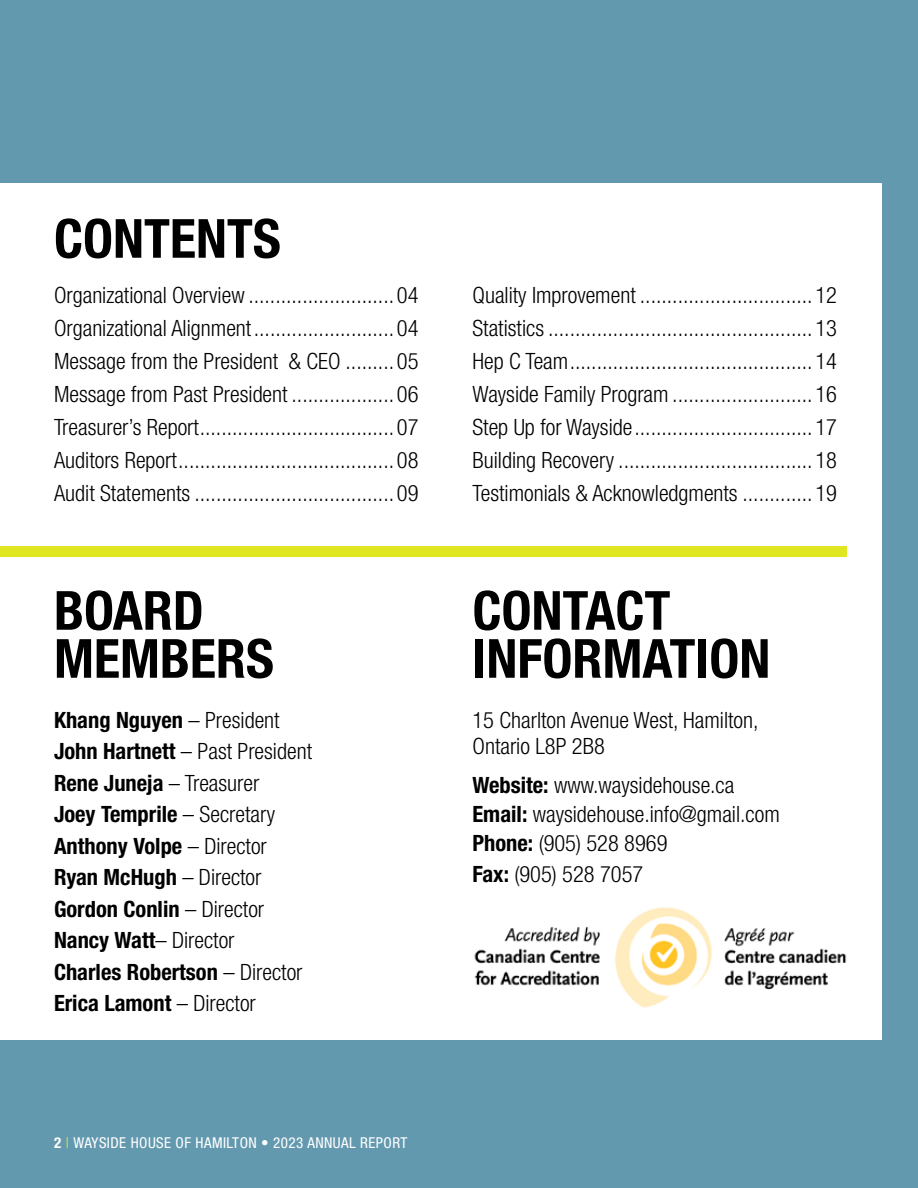
<style>
.page{position:relative;width:918px;height:1188px;background:#6399af}
.page>*{position:absolute;margin:0;border:0;box-sizing:border-box;transform-origin:0 0}
.t1{font:700 condensed 54px/48px "Helvetica Neue LT Std";color:#000}
.t2{font:300 condensed 22.5px/33px "Helvetica Neue LT Std";color:#000;text-align:justify}
.t3{font:700 condensed 22.5px/31.5px "Helvetica Neue LT Std";color:#000}
.t4{font:condensed 15px "Helvetica Neue LT Std";letter-spacing:.03em;color:#fff}
.s1{font-weight:300}
.s2{font-weight:700}
.s3{color:#e0e621}
</style>
<div class="page">
<div style="left:0;top:183px;width:881px;height:857px;background:#fff"></div>
<img style="left:474px;top:907px;width:373px;height:101px">
<div style="left:0;top:546px;width:846px;height:11px;background:#e0e621"></div>
<h1 class="t1" style="left:54px;top:214px;width:228px">CONTENTS</h1>
<p class="t2" style="left:54px;top:279px;width:366px">Organizational Overview ........................... 04<br>Organizational Alignment.......................... 04<br>Message from the President &amp; CEO .........05<br>Message from Past President ...................06<br>Treasurer’s Report.................................... 07<br>Auditors Report........................................ 08<br>Audit Statements ..................................... 09</p>
<p class="t2" style="left:473px;top:279px;width:366px">Quality Improvement ................................ 12<br>Statistics ................................................. 13<br>Hep C Team............................................. 14<br>Wayside Family Program .......................... 16<br>Step Up for Wayside................................. 17<br>Building Recovery .................................... 18<br>Testimonials &amp; Acknowledgments ............. 19</p>
<h1 class="t1" style="left:54px;top:586px;width:221px">BOARD<br>MEMBERS</h1>
<h1 class="t1" style="left:472px;top:586px;width:299px">CONTACT<br>INFORMATION</h1>
<p class="t3" style="left:54px;top:704px;width:260px">Khang Nguyen <span class="s1">– President<br></span>John Hartnett <span class="s1">– Past President<br></span>Rene Juneja <span class="s1">– Treasurer<br></span>Joey Temprile <span class="s1">– Secretary<br></span>Anthony Volpe <span class="s1">– Director<br></span>Ryan McHugh <span class="s1">– Director<br></span>Gordon Conlin <span class="s1">– Director<br></span>Nancy Watt<span class="s1">– Director<br></span>Charles Robertson <span class="s1">– Director<br></span>Erica Lamont <span class="s1">– Director</span></p>
<p class="t2" style="left:472px;top:707px;width:288px;line-height:25.8px">15 Charlton Avenue West, Hamilton,<br>Ontario L8P 2B8</p>
<p class="t2" style="left:473px;top:771px;width:309px;line-height:28.8px;text-align:left"><span class="s2">Website:</span> www.waysidehouse.ca<br><span class="s2">Email:</span> waysidehouse.info@gmail.com<br><span class="s2">Phone:</span> (905) 528 8969</p>
<p class="t2" style="left:473px;top:858px;width:172px"><span class="s2">Fax:</span> (905) 528 7057</p>
<p class="t4" style="left:54px;top:1134px;width:355px"><span class="s2">2</span> <span class="s3">|</span> WAYSIDE HOUSE OF HAMILTON • 2023 ANNUAL REPORT</p>
</div>
